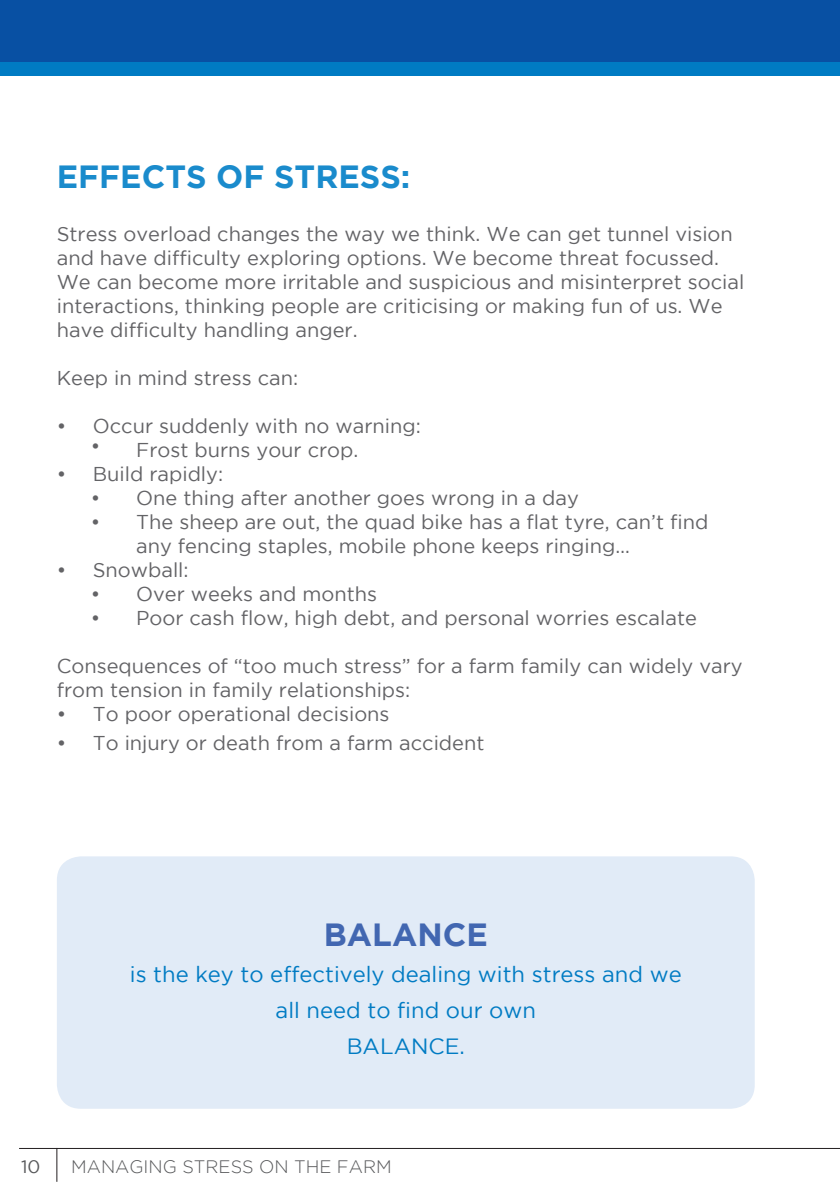
<style>
.page{position:relative;width:840px;height:1191px;background:#fff}
.page>*{position:absolute;margin:0;border:0;box-sizing:border-box;transform-origin:0 0}
.Body{font:700 32px "Gotham";color:#1a8bcc}
.Body-2{font:700 32px "Gotham";color:#4267b1}
.Body-3{font:22px/36px "Gotham";color:#007bc3;text-align:center}
.Body-4{font:20px/24px "Gotham";color:#636366}
.t1{font:300 18px "Gotham";color:#57585a}
.t2{font:18px "Gotham";color:#57585a}
</style>
<div class="page">
<div style="left:0;top:0;width:839px;height:75px;background:#007bc3"></div>
<div style="left:0;top:0;width:839px;height:62px;background:#0850a3"></div>
<hr style="left:19px;top:1148px;width:820px;height:1px;background:#231f20">
<hr style="left:56px;top:1148px;width:1px;height:33px;background:#231f20">
<div style="left:57px;top:856px;width:697px;height:252px;background:#e1ebf7;border-radius:24px"></div>
<p class="Body" style="left:57px;top:158px;width:355px">EFFECTS OF STRESS:</p>
<p class="Body-4" style="left:57px;top:221px;width:688px">Stress overload changes the way we think. We can get tunnel vision and have difficulty exploring options. We become threat focussed.<br>We can become more irritable and suspicious and misinterpret social interactions, thinking people are criticising or making fun of us. We have difficulty handling anger.</p>
<p class="Body-4" style="left:57px;top:365px;width:243px">Keep in mind stress can:</p>
<p class="Body-4" style="left:57px;top:413px;width:365px">• Occur suddenly with no warning:</p>
<p class="Body-4" style="left:91px;top:437px;width:269px">• Frost burns your crop.</p>
<p class="Body-4" style="left:57px;top:461px;width:168px">• Build rapidly:</p>
<p class="Body-4" style="left:91px;top:485px;width:489px">• One thing after another goes wrong in a day</p>
<p class="Body-4" style="left:136px;top:509px;width:573px;text-indent:-45px">• The sheep are out, the quad bike has a flat tyre, can’t find any fencing staples, mobile phone keeps ringing…</p>
<p class="Body-4" style="left:57px;top:557px;width:133px">• Snowball:</p>
<p class="Body-4" style="left:91px;top:581px;width:288px">• Over weeks and months</p>
<p class="Body-4" style="left:91px;top:605px;width:607px">• Poor cash flow, high debt, and personal worries escalate</p>
<p class="Body-4" style="left:57px;top:653px;width:687px">Consequences of “too much stress” for a farm family can widely vary from tension in family relationships:</p>
<p class="Body-4" style="left:57px;top:701px;width:334px">• To poor operational decisions</p>
<p class="Body-4" style="left:57px;top:730px;width:429px">• To injury or death from a farm accident</p>
<p class="Body-2" style="left:323px;top:916px;width:165px">BALANCE</p>
<p class="Body-3" style="left:130px;top:955px;width:553px">is the key to effectively dealing with stress and we all need to find our own</p>
<p class="Body-3" style="left:346px;top:1027px;width:120px">BALANCE.</p>
<p class="t2" style="left:21px;top:1156px;width:21px">10</p>
<p class="t1" style="left:71px;top:1156px;width:322px">MANAGING STRESS ON THE FARM</p>
</div>
